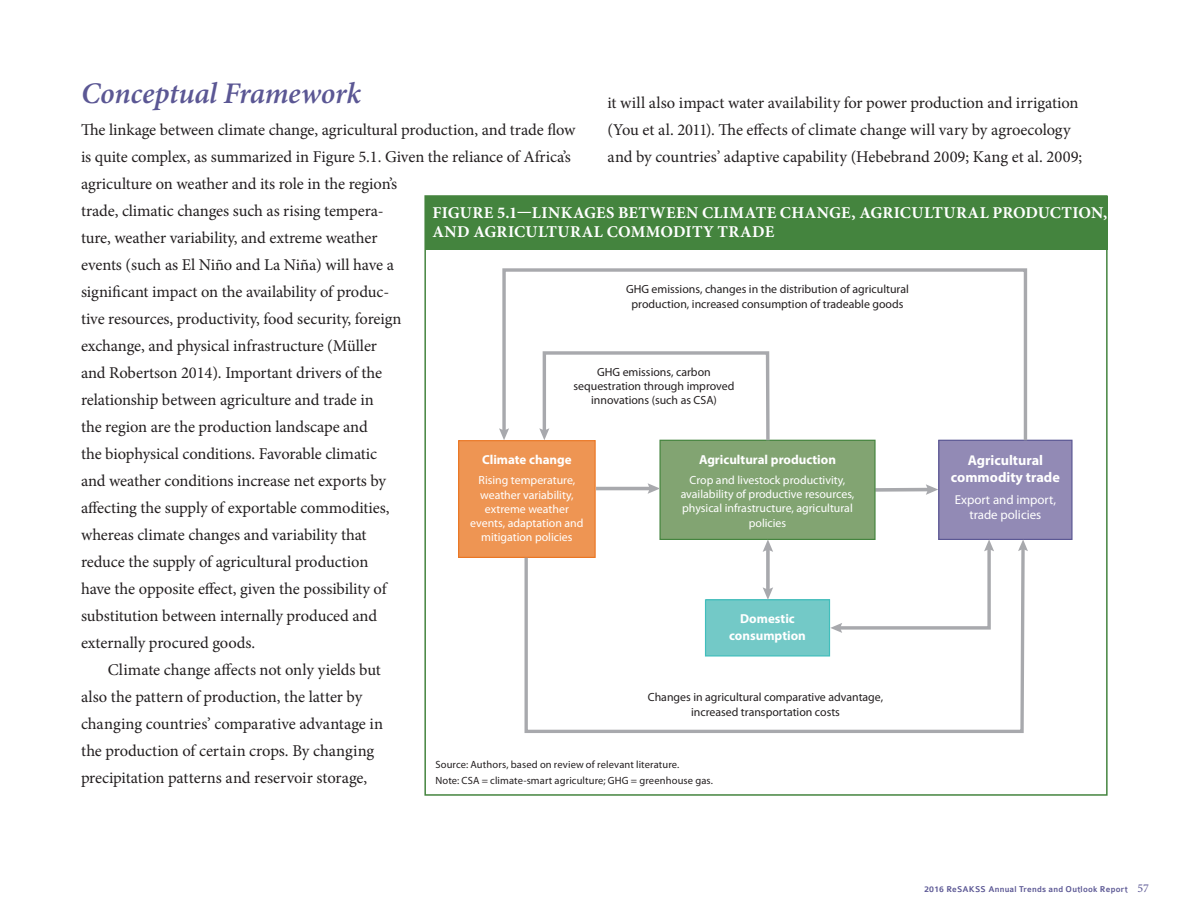
<style>
.page{position:relative;width:1188px;height:918px;background:#fff}
.page>*{position:absolute;margin:0;border:0;box-sizing:border-box;transform-origin:0 0}
.t1{font:italic 600 30px "Minion Pro";letter-spacing:-.01em;color:#5b5794}
.t2{font:16.5px/27px "Minion Pro";letter-spacing:-.005em;color:#231f20}
.t3{font:700 16.5px/19.5px "Minion Pro";letter-spacing:.02em;color:#fff}
.t4{font:700 14.25px/16.8px "Myriad Pro";color:#fff;text-align:center}
.t5{font:700 13.05px/16.6px "Myriad Pro";color:#fff;text-align:center}
.t6{font:12.9px/15.5px "Myriad Pro";color:#fff;text-align:center}
.t7{font:11.85px/14.2px "Myriad Pro";color:#231f20;text-align:center}
.t8{font:11.85px/14.2px "Myriad Pro";color:#fff;text-align:center}
.t9{font:10.5px/15.5px "Myriad Pro";letter-spacing:.01em;color:#231f20}
.t10{font:500 9px "Colaborate";letter-spacing:.025em;color:#5b5794}
.s1{font-family:"Minion Pro";font-weight:400;font-size:12px}
</style>
<div class="page">
<div style="left:424px;top:195px;width:684px;height:601px;background:#fff;border:2px solid #44843e"></div>
<div style="left:426px;top:196px;width:682px;height:54px;background:#44843e"></div>
<svg style="left:876px;top:488px;width:50px;height:4px"></svg>
<svg style="left:926px;top:484px;width:12px;height:11px"></svg>
<div style="left:459px;top:441px;width:136px;height:116px;background:#ee9553"></div>
<div style="left:458px;top:440px;width:138px;height:118px;border:1px solid #ea7724"></div>
<div style="left:660px;top:440px;width:215px;height:99px;background:#82a472"></div>
<div style="left:659px;top:440px;width:217px;height:100px;border:1px solid #44843e"></div>
<div style="left:939px;top:440px;width:133px;height:99px;background:#928ab5"></div>
<div style="left:938px;top:440px;width:135px;height:100px;border:1px solid #5b5794"></div>
<svg style="left:523px;top:544px;width:502px;height:189px"></svg>
<svg style="left:1018px;top:539px;width:10px;height:12px"></svg>
<svg style="left:830px;top:539px;width:164px;height:94px"></svg>
<svg style="left:766px;top:552px;width:4px;height:35px"></svg>
<svg style="left:763px;top:539px;width:10px;height:13px"></svg>
<svg style="left:763px;top:587px;width:10px;height:13px"></svg>
<svg style="left:501px;top:268px;width:528px;height:176px"></svg>
<svg style="left:499px;top:428px;width:10px;height:12px"></svg>
<svg style="left:539px;top:350px;width:232px;height:94px"></svg>
<hr style="left:596px;top:487px;width:56px;height:3px;background:#a8a9ad">
<svg style="left:648px;top:483px;width:12px;height:11px"></svg>
<h1 class="t1" style="left:81px;top:72px;width:281px">Conceptual Framework</h1>
<p class="t2" style="left:81px;top:116px;width:496px">The linkage between climate change, agricultural production, and trade flow</p>
<p class="t2" style="left:81px;top:143px;width:492px">is quite complex, as summarized in Figure 5.1. Given the reliance of Africa’s</p>
<p class="t2" style="left:81px;top:170px;width:318px">agriculture on weather and its role in the region’s</p>
<p class="t2" style="left:81px;top:197px;width:304px">trade, climatic changes such as rising tempera-</p>
<p class="t2" style="left:81px;top:224px;width:298px">ture, weather variability, and extreme weather</p>
<p class="t2" style="left:81px;top:251px;width:314px">events (such as El Niño and La Niña) will have a</p>
<p class="t2" style="left:81px;top:278px;width:310px">significant impact on the availability of produc-</p>
<p class="t2" style="left:81px;top:305px;width:322px">tive resources, productivity, food security, foreign</p>
<p class="t2" style="left:81px;top:332px;width:298px">exchange, and physical infrastructure (Müller</p>
<p class="t2" style="left:81px;top:359px;width:303px">and Robertson 2014). Important drivers of the</p>
<p class="t2" style="left:81px;top:386px;width:294px">relationship between agriculture and trade in</p>
<p class="t2" style="left:81px;top:413px;width:288px">the region are the production landscape and</p>
<p class="t2" style="left:81px;top:440px;width:298px">the biophysical conditions. Favorable climatic</p>
<p class="t2" style="left:81px;top:467px;width:307px">and weather conditions increase net exports by</p>
<p class="t2" style="left:81px;top:494px;width:310px">affecting the supply of exportable commodities,</p>
<p class="t2" style="left:81px;top:521px;width:287px">whereas climate changes and variability that</p>
<p class="t2" style="left:81px;top:548px;width:289px">reduce the supply of agricultural production</p>
<p class="t2" style="left:81px;top:575px;width:307px">have the opposite effect, given the possibility of</p>
<p class="t2" style="left:81px;top:602px;width:298px">substitution between internally produced and</p>
<p class="t2" style="left:81px;top:629px;width:176px">externally procured goods.</p>
<p class="t2" style="left:108px;top:656px;width:274px">Climate change affects not only yields but</p>
<p class="t2" style="left:81px;top:683px;width:283px">also the pattern of production, the latter by</p>
<p class="t2" style="left:81px;top:710px;width:304px">changing countries’ comparative advantage in</p>
<p class="t2" style="left:81px;top:737px;width:295px">the production of certain crops. By changing</p>
<p class="t2" style="left:81px;top:764px;width:288px">precipitation patterns and reservoir storage,</p>
<p class="t2" style="left:607px;top:89px;width:476px">it will also impact water availability for power production and irrigation (You et al. 2011). The effects of climate change will vary by agroecology and by countries’ adaptive capability (Hebebrand 2009; Kang et al. 2009;</p>
<p class="t3" style="left:432px;top:202px;width:677px">FIGURE 5.1—LINKAGES BETWEEN CLIMATE CHANGE, AGRICULTURAL PRODUCTION,<br>AND AGRICULTURAL COMMODITY TRADE</p>
<p class="t7" style="left:626px;top:282px;width:284px;line-height:15.5px">GHG emissions, changes in the distribution of agricultural production, increased consumption of tradeable goods</p>
<p class="t7" style="left:574px;top:365px;width:162px">GHG emissions, carbon sequestration through improved innovations (such as CSA)</p>
<p class="t5" style="left:699px;top:451px;width:139px">Agricultural production</p>
<p class="t8" style="left:681px;top:473px;width:175px">Crop and livestock productivity, availability of productive resources, physical infrastructure, agricultural policies</p>
<p class="t4" style="left:951px;top:451px;width:110px">Agricultural commodity trade</p>
<p class="t6" style="left:955px;top:492px;width:103px">Export and import, trade policies</p>
<p class="t5" style="left:482px;top:451px;width:91px">Climate change</p>
<p class="t8" style="left:470px;top:473px;width:115px">Rising temperature, weather variability, extreme weather events, adaptation and mitigation policies</p>
<p class="t5" style="left:729px;top:610px;width:78px">Domestic consumption</p>
<p class="t7" style="left:648px;top:691px;width:237px">Changes in agricultural comparative advantage, increased transportation costs</p>
<p class="t9" style="left:435px;top:757px;width:279px">Source: Authors, based on review of relevant literature.<br>Note: CSA = climate-smart agriculture; GHG = greenhouse gas.</p>
<p class="t10" style="left:924px;top:885px;width:226px">2016 ReSAKSS Annual Trends and Outlook Report <span class="s1">57</span></p>
</div>
